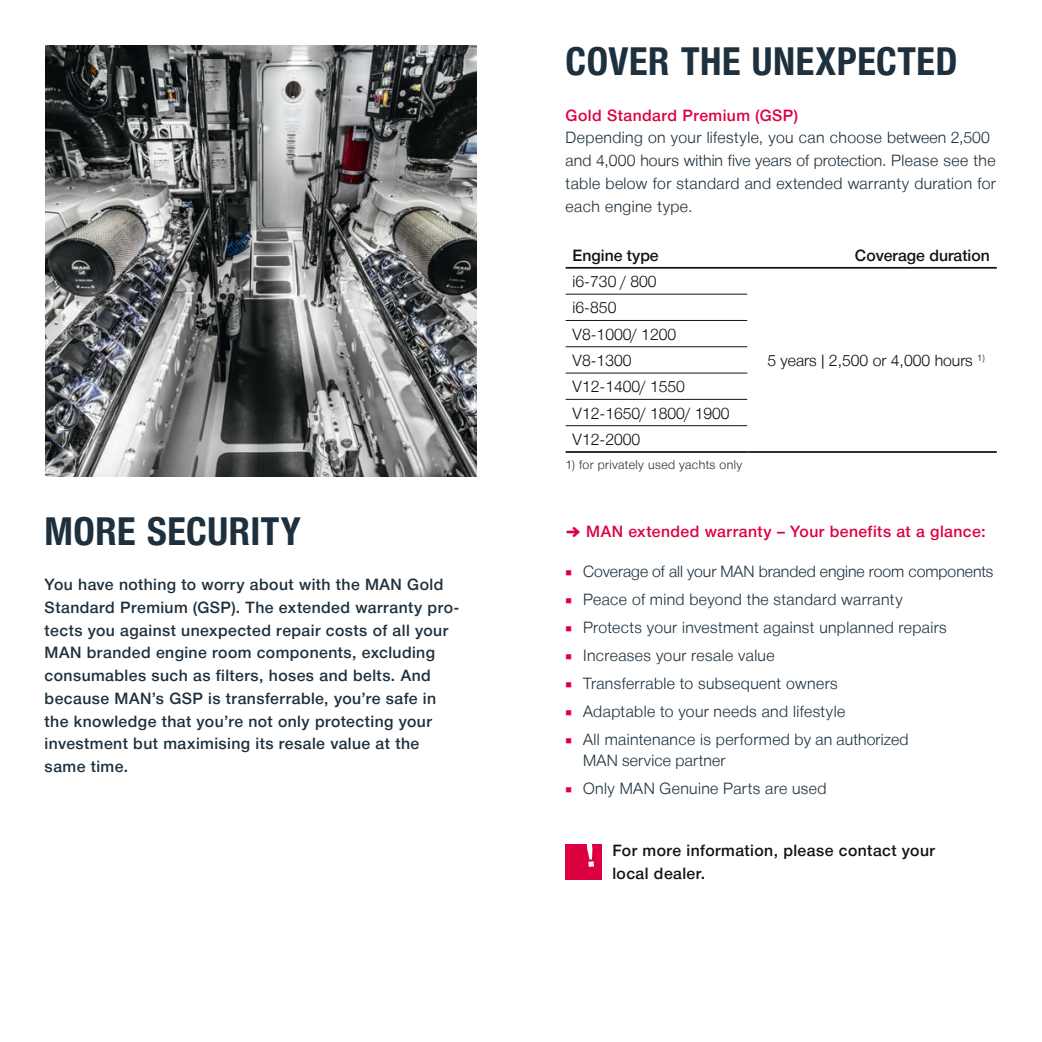
<style>
.page{position:relative;width:1042px;height:1042px;background:#fff}
.page>*{position:absolute;margin:0;border:0;box-sizing:border-box;transform-origin:0 0}
.t1{font:700 38.5px "Man Global Condensed";letter-spacing:.015em;color:#1e303d}
.t2{font:300 15.75px/28px "Man Global";letter-spacing:.025em;color:#1e303d}
.t3{font:500 15.75px/22.8px "Man Global";letter-spacing:.025em;color:#1e303d}
.t4{font:300 15.75px/26.2px "Man Global";color:#141314}
.t5{font:500 15.75px "Man Global";letter-spacing:.03em;color:#dd0041}
.t6{font:500 15.75px/22.8px "Man Global";letter-spacing:.025em;color:#141314}
.t7{font:500 15.75px "Man Global";color:#141314}
.t8{font:300 12.25px "Man Global";letter-spacing:.035em;color:#1e303d}
</style>
<div class="page">
<img style="left:45px;top:45px;width:431px;height:431px">
<hr style="left:566px;top:294px;width:181px;height:1px;background:#141314">
<hr style="left:566px;top:320px;width:181px;height:1px;background:#141314">
<hr style="left:566px;top:346px;width:181px;height:1px;background:#141314">
<hr style="left:566px;top:373px;width:181px;height:1px;background:#141314">
<hr style="left:566px;top:399px;width:181px;height:1px;background:#141314">
<hr style="left:566px;top:425px;width:181px;height:1px;background:#141314">
<hr style="left:566px;top:267px;width:431px;height:2px;background:#141314">
<hr style="left:747px;top:451px;width:250px;height:2px;background:#141314">
<hr style="left:566px;top:451px;width:181px;height:2px;background:#141314">
<div style="left:566px;top:844px;width:36px;height:35px;background:#dd0041"></div>
<svg style="left:587px;top:844px;width:7px;height:23px"></svg>
<h1 class="t1" style="left:45px;top:507px;width:258px">MORE SECURITY</h1>
<p class="t3" style="left:45px;top:573px;width:416px">You have nothing to worry about with the MAN Gold Standard Premium (GSP). The extended warranty pro&shy;tects you against unexpected repair costs of all your MAN branded engine room components, excluding consumables such as filters, hoses and belts. And because MAN’s GSP is transferrable, you’re safe in the knowledge that you’re not only protecting your investment but maximising its resale value at the same time.</p>
<h1 class="t1" style="left:566px;top:38px;width:393px">COVER THE UNEXPECTED</h1>
<p class="t5" style="left:566px;top:105px;width:234px">Gold Standard Premium (GSP)</p>
<p class="t2" style="left:566px;top:126px;width:432px;line-height:22.8px">Depending on your lifestyle, you can choose between 2,500 and 4,000 hours within five years of protection. Please see the table below for standard and extended warranty duration for each engine type.</p>
<p class="t7" style="left:573px;top:245px;width:88px">Engine type</p>
<p class="t7" style="left:855px;top:245px;width:136px">Coverage duration</p>
<p class="t4" style="left:573px;top:268px;width:105px">i6-730 / 800 i6-850<br>V8-1000/ 1200<br>V8-1300</p>
<p class="t4" style="left:767px;top:347px;width:219px">5 years | 2,500 or 4,000 hours <sup>1)</sup></p>
<p class="t4" style="left:573px;top:373px;width:159px">V12-1400/ 1550<br>V12-1650/ 1800/ 1900<br>V12-2000</p>
<p class="t8" style="left:566px;top:457px;width:178px">1) for privately used yachts only</p>
<p class="t5" style="left:566px;top:521px;width:421px">➜ MAN extended warranty – Your benefits at a glance:</p>
<p class="t2" style="left:583px;top:557px;width:412px">Coverage of all your MAN branded engine room components Peace of mind beyond the standard warranty<br>Protects your investment against unplanned repairs Increases your resale value<br>Transferrable to subsequent owners<br>Adaptable to your needs and lifestyle<br>All maintenance is performed by an authorized</p>
<p class="t2" style="left:583px;top:746px;width:245px">MAN service partner<br>Only MAN Genuine Parts are used</p>
<p class="t6" style="left:612px;top:839px;width:324px">For more information, please contact your local dealer.</p>
</div>
